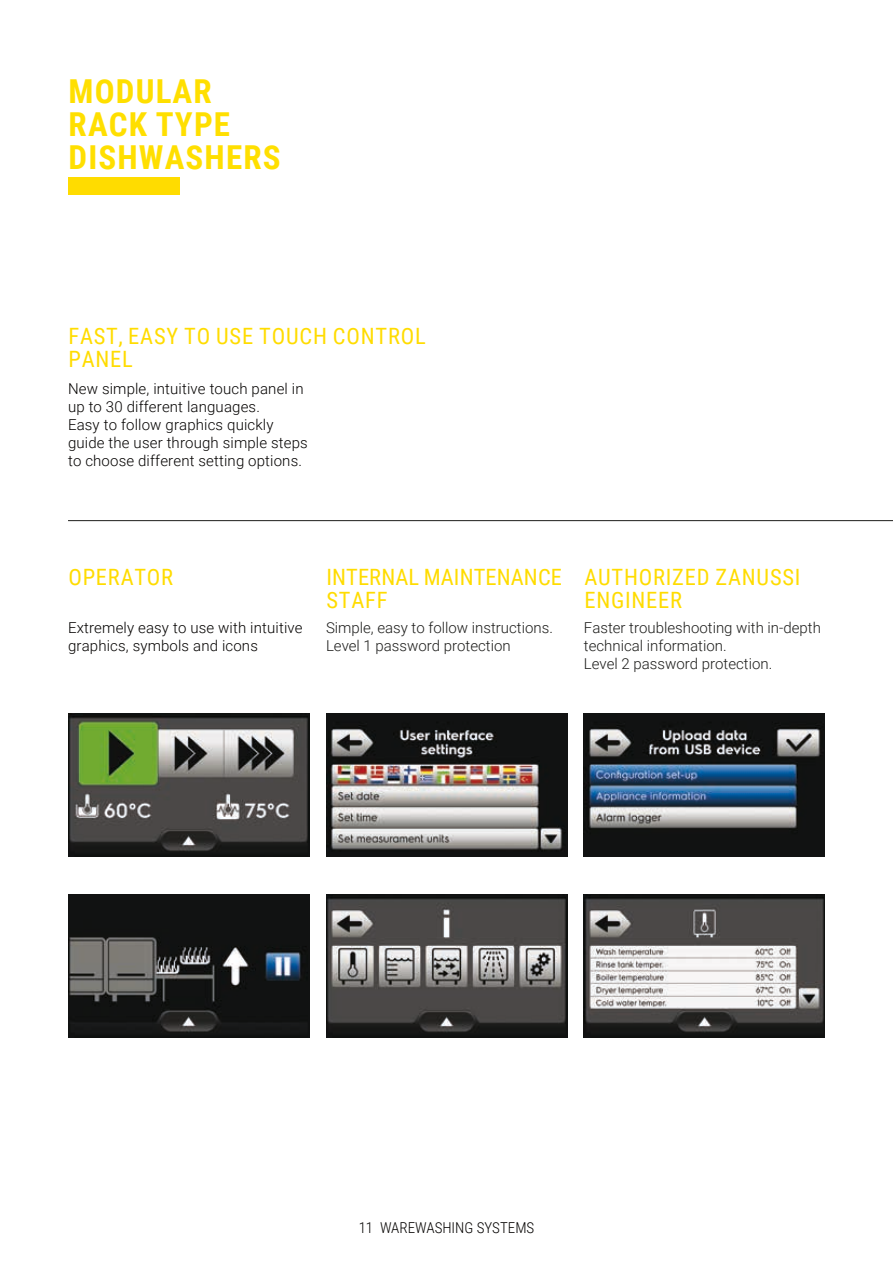
<style>
.page{position:relative;width:893px;height:1263px;background:#fff}
.page>*{position:absolute;margin:0;border:0;box-sizing:border-box;transform-origin:0 0}
.t1{font:700 33px/33px "Roboto Condensed";letter-spacing:.035em;color:#ffdf00}
.t2{font:22.5px/22.5px "Roboto Condensed";letter-spacing:.035em;color:#ffdc00}
.t3{font:22.5px/22.5px "Roboto Condensed";letter-spacing:.005em;color:#ffdc00}
.t4{font:300 15px/18px "Roboto";letter-spacing:.01em;color:#040200}
.t5{font:300 15px/18px "Roboto";color:#1d1d1b}
.t6{font:300 15px "Roboto Condensed";color:#040200}
</style>
<div class="page">
<hr style="left:0;top:0;width:1px;height:1263px;background:#1d1d1b">
<div style="left:68px;top:177px;width:112px;height:17px;background:#ffdc00"></div>
<hr style="left:68px;top:520px;width:825px;height:1px;background:#1d1d1b">
<img style="left:584px;top:714px;width:241px;height:143px">
<img style="left:584px;top:894px;width:241px;height:143px">
<img style="left:68px;top:714px;width:241px;height:143px">
<img style="left:68px;top:895px;width:241px;height:143px">
<img style="left:326px;top:714px;width:241px;height:143px">
<img style="left:326px;top:894px;width:241px;height:143px">
<h1 class="t1" style="left:69px;top:73px;width:214px">MODULAR<br>RACK TYPE<br>DISHWASHERS</h1>
<h2 class="t2" style="left:68px;top:324px;width:359px">FAST, EASY TO USE TOUCH CONTROL<br>PANEL</h2>
<p class="t4" style="left:68px;top:379px;width:241px">New simple, intuitive touch panel in up to 30 different languages.<br>Easy to follow graphics quickly guide the user through simple steps to choose different setting options.</p>
<h2 class="t2" style="left:68px;top:565px;width:106px">OPERATOR</h2>
<p class="t4" style="left:68px;top:618px;width:236px">Extremely easy to use with intuitive graphics, symbols and icons</p>
<h2 class="t3" style="left:326px;top:565px;width:237px">INTERNAL MAINTENANCE<br>STAFF</h2>
<h2 class="t2" style="left:584px;top:565px;width:218px">AUTHORIZED ZANUSSI<br>ENGINEER</h2>
<p class="t5" style="left:326px;top:618px;width:228px">Simple, easy to follow instructions.<br>Level 1 password protection</p>
<p class="t5" style="left:584px;top:618px;width:238px">Faster troubleshooting with in-depth technical information.<br>Level 2 password protection.</p>
<p class="t6" style="left:359px;top:1217px;width:177px">11 WAREWASHING SYSTEMS</p>
</div>
